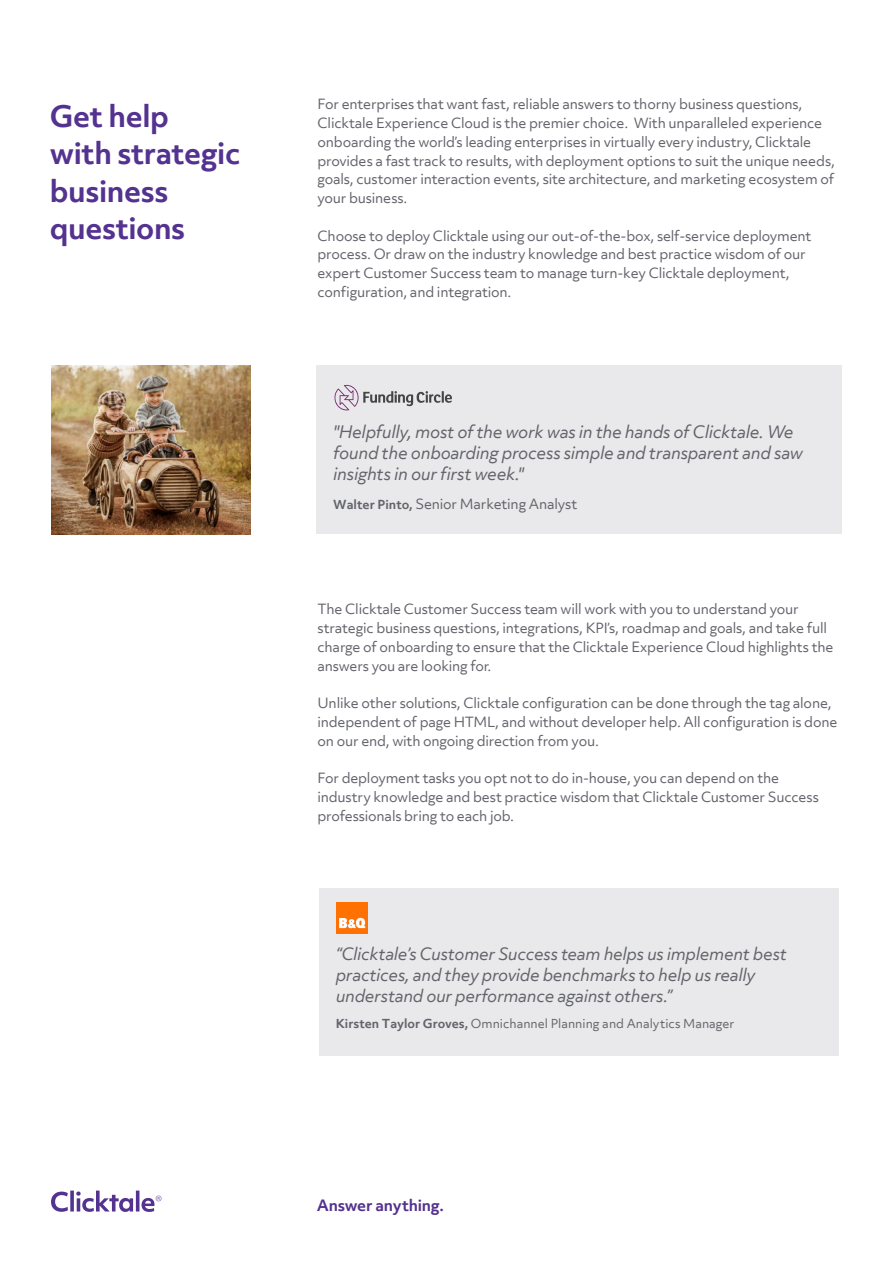
<style>
.page{position:relative;width:893px;height:1263px;background:#fff}
.page>*{position:absolute;margin:0;border:0;box-sizing:border-box;transform-origin:0 0}
.t1{font:700 28.5px/37.5px "Objektiv Mk 3";letter-spacing:-.015em;color:#54328f}
.t2{font:italic 16.5px/21px "Objektiv Mk 3";letter-spacing:-.02em;color:#63646b}
.t3{font:italic 16.35px/20.9px "Objektiv Mk 3";letter-spacing:-.02em;color:#63646b}
.t4{font:700 15px "Objektiv Mk 3";letter-spacing:-.015em;color:#54328f}
.t5{font:13.5px/18.8px "Objektiv Mk 3";letter-spacing:-.015em;color:#63646b}
.t6{font:11.85px "Objektiv Mk 3";color:#63646b}
.s1{font-weight:700;font-size:12px}
.s2{font-weight:700}
</style>
<div class="page">
<svg style="left:51px;top:1190px;width:111px;height:22px"></svg>
<img style="left:51px;top:365px;width:199px;height:169px">
<div style="left:317px;top:365px;width:525px;height:169px;background:#e9e9ec"></div>
<div style="left:319px;top:888px;width:520px;height:167px;background:#e9e9ec"></div>
<img style="left:337px;top:903px;width:31px;height:31px">
<svg style="left:334px;top:385px;width:118px;height:26px"></svg>
<h1 class="t1" style="left:50px;top:97px;width:192px">Get help<br>with strategic business questions</h1>
<p class="t5" style="left:317px;top:95px;width:519px">For enterprises that want fast, reliable answers to thorny business questions, Clicktale Experience Cloud is the premier choice. With unparalleled experience onboarding the world’s leading enterprises in virtually every industry, Clicktale provides a fast track to results, with deployment options to suit the unique needs, goals, customer interaction events, site architecture, and marketing ecosystem of your business.</p>
<p class="t5" style="left:317px;top:226px;width:495px">Choose to deploy Clicktale using our out-of-the-box, self-service deployment process. Or draw on the industry knowledge and best practice wisdom of our expert Customer Success team to manage turn-key Clicktale deployment, configuration, and integration.</p>
<p class="t2" style="left:333px;top:421px;width:471px">"Helpfully, most of the work was in the hands of Clicktale. We found the onboarding process simple and transparent and saw insights in our first week."</p>
<p class="t5" style="left:333px;top:494px;width:246px"><span class="s1">Walter Pinto,</span> Senior Marketing Analyst</p>
<p class="t5" style="left:317px;top:600px;width:517px">The Clicktale Customer Success team will work with you to understand your strategic business questions, integrations, KPI’s, roadmap and goals, and take full charge of onboarding to ensure that the Clicktale Experience Cloud highlights the answers you are looking for.</p>
<p class="t5" style="left:317px;top:694px;width:521px">Unlike other solutions, Clicktale configuration can be done through the tag alone, independent of page HTML, and without developer help. All configuration is done on our end, with ongoing direction from you.</p>
<p class="t5" style="left:317px;top:769px;width:503px">For deployment tasks you opt not to do in-house, you can depend on the industry knowledge and best practice wisdom that Clicktale Customer Success professionals bring to each job.</p>
<p class="t3" style="left:336px;top:943px;width:453px">“Clicktale’s Customer Success team helps us implement best practices, and they provide benchmarks to help us really understand our performance against others.”</p>
<p class="t6" style="left:336px;top:1016px;width:400px"><span class="s2">Kirsten Taylor Groves,</span> Omnichannel Planning and Analytics Manager</p>
<p class="t4" style="left:317px;top:1195px;width:129px">Answer anything.</p>
</div>
